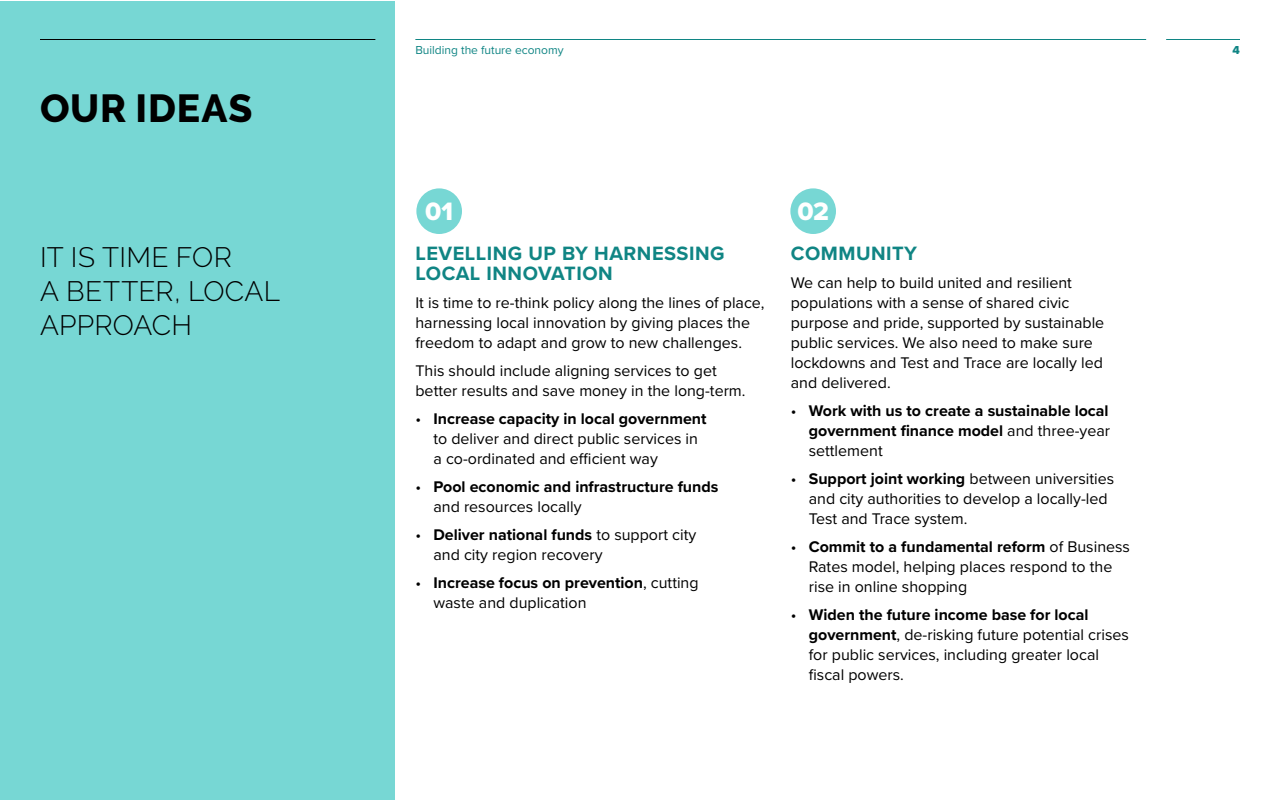
<style>
.page{position:relative;width:1280px;height:800px;background:#fff}
.page>*{position:absolute;margin:0;border:0;box-sizing:border-box;transform-origin:0 0}
.Page_headline{font:800 39px "Raleway";letter-spacing:.02em;color:#000}
.Intro_paragraph{font:300 28px/34px "Raleway";letter-spacing:.01em;color:#000}
.Page_headline-2{font:26.1px "Proxima Nova Extrabld";color:#fff}
.t1{font:700 20px/20px "Proxima Nova";letter-spacing:.025em;color:#108584}
.Body_space_after{font:16px/20px "Proxima Nova";color:#000}
.t2{font:700 16px/20px "Proxima Nova";color:#000}
.t3{font:12px "Proxima Nova";color:#108584}
.t4{font:12px "Proxima Nova Extrabld";color:#108584}
.s1{font-weight:700}
.s2{font-weight:400}
</style>
<div class="page">
<div style="left:0;top:1px;width:395px;height:799px;background:#77d7d4"></div>
<div style="left:416px;top:188px;width:46px;height:46px;background:#77d7d4;border-radius:50%"></div>
<div style="left:790px;top:188px;width:46px;height:46px;background:#77d7d4;border-radius:50%"></div>
<hr style="left:40px;top:39px;width:335px;height:1px;background:#000">
<hr style="left:1166px;top:39px;width:74px;height:1px;background:#108584">
<hr style="left:415px;top:39px;width:731px;height:1px;background:#108584">
<p class="Page_headline" style="left:40px;top:86px;width:214px">OUR IDEAS</p>
<p class="Intro_paragraph" style="left:40px;top:240px;width:241px">IT IS TIME FOR<br>A BETTER, LOCAL<br>APPROACH</p>
<p class="t3" style="left:415px;top:42px;width:150px">Building the future economy</p>
<p class="t4" style="left:1233px;top:42px;width:9px">4</p>
<p class="Page_headline-2" style="left:425px;top:192px;width:29px">01</p>
<p class="Page_headline-2" style="left:798px;top:192px;width:33px">02</p>
<h2 class="t1" style="left:415px;top:243px;width:311px">LEVELLING UP BY HARNESSING<br>LOCAL INNOVATION</h2>
<p class="Body_space_after" style="left:415px;top:292px;width:351px">It is time to re-think policy along the lines of place, harnessing local innovation by giving places the freedom to adapt and grow to new challenges.</p>
<p class="Body_space_after" style="left:415px;top:360px;width:332px">This should include aligning services to get better results and save money in the long-term.</p>
<p class="Body_space_after" style="left:433px;top:408px;width:275px;text-indent:-18px">• <span class="s1">Increase capacity in local government </span>to deliver and direct public services in a co-ordinated and efficient way</p>
<p class="t2" style="left:433px;top:477px;width:287px;text-indent:-18px"><span class="s2">•</span> Pool economic and infrastructure funds <span class="s2">and resources locally</span></p>
<p class="Body_space_after" style="left:433px;top:524px;width:264px;text-indent:-18px">• <span class="s1">Deliver national funds</span> to support city and city region recovery</p>
<p class="Body_space_after" style="left:433px;top:572px;width:267px;text-indent:-18px">• <span class="s1">Increase focus on prevention</span>, cutting waste and duplication</p>
<h2 class="t1" style="left:791px;top:243px;width:128px">COMMUNITY</h2>
<p class="Body_space_after" style="left:791px;top:272px;width:315px">We can help to build united and resilient populations with a sense of shared civic purpose and pride, supported by sustainable public services. We also need to make sure lockdowns and Test and Trace are locally led and delivered.</p>
<p class="t2" style="left:809px;top:401px;width:303px;text-align:justify;text-indent:-18px"><span class="s2">•</span> Work with us to create a sustainable local government finance model <span class="s2">and three-year settlement</span></p>
<p class="Body_space_after" style="left:809px;top:468px;width:307px;text-indent:-18px">• <span class="s1">Support joint working</span> between universities and city authorities to develop a locally-led<br>Test and Trace system.</p>
<p class="Body_space_after" style="left:809px;top:536px;width:323px;text-indent:-18px">• <span class="s1">Commit to a fundamental reform</span> of Business<br>Rates model, helping places respond to the rise in online shopping</p>
<p class="Body_space_after" style="left:809px;top:604px;width:322px;text-indent:-18px">• <span class="s1">Widen the future income base for local government</span>, de-risking future potential crises for public services, including greater local fiscal powers.</p>
</div>
